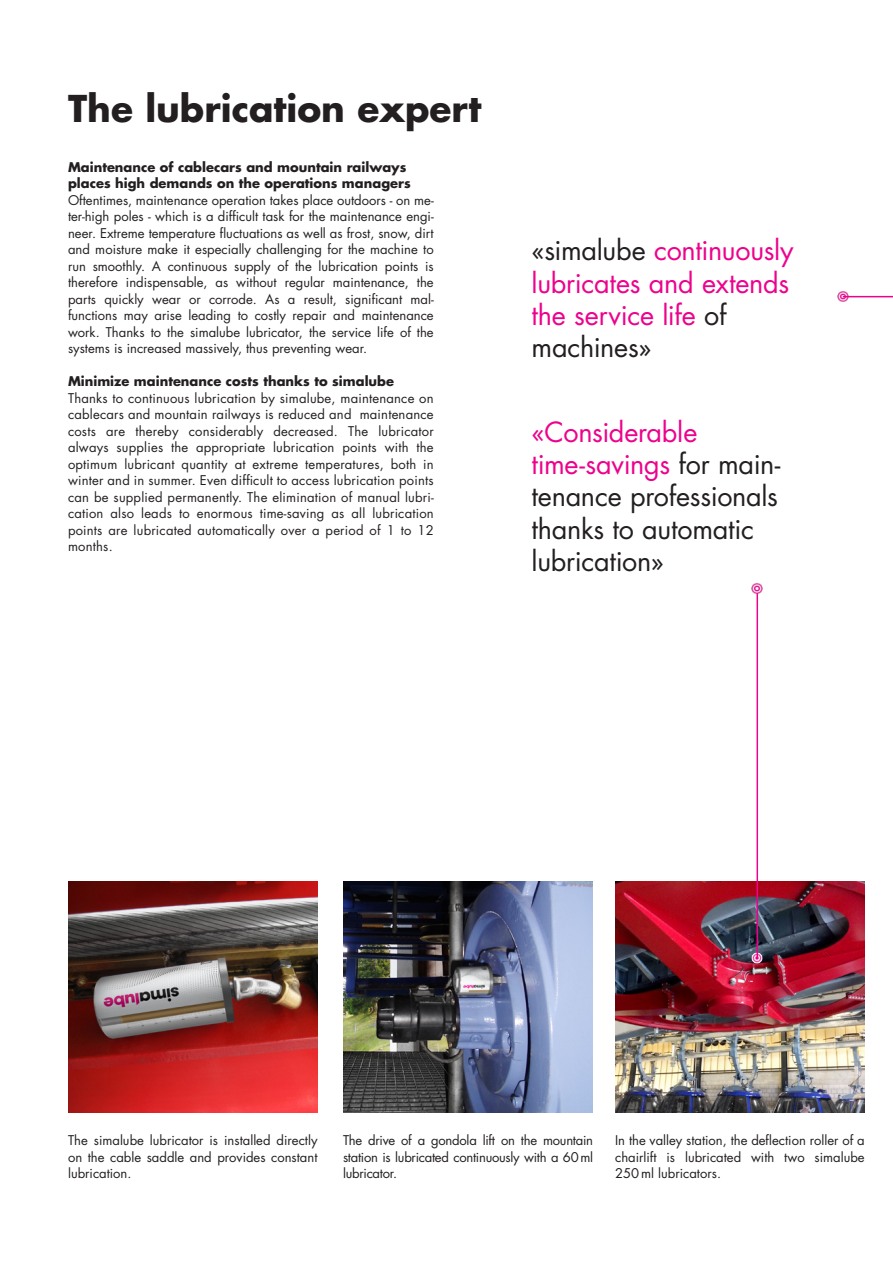
<style>
.page{position:relative;width:893px;height:1263px;background:#fff}
.page>*{position:absolute;margin:0;border:0;box-sizing:border-box;transform-origin:0 0}
._02_Headline_Bold{font:700 36px "Futura Std";color:#231f20}
._02_Titel_Inhalt_Aus{font:27px/32.4px "Futura Std";letter-spacing:-.01em;color:#231f20}
._02_Titel_Inhalt_Aus-2{font:27px/32.4px "Futura Std";letter-spacing:-.01em;color:#ed028c}
._02_Lauftext{font:13.05px/16.5px "Futura Std";color:#231f20;text-align:justify}
._02_Lauftext_Titelei{font:700 13.05px/16.5px "Futura Std";color:#231f20}
.s1{color:#231f20}
.s2{color:#ed028c}
</style>
<div class="page">
<img style="left:343px;top:881px;width:249px;height:231px">
<img style="left:68px;top:881px;width:249px;height:231px">
<img style="left:615px;top:881px;width:250px;height:231px">
<img style="left:837px;top:291px;width:12px;height:11px">
<img style="left:748px;top:949px;width:19px;height:18px">
<svg style="left:841px;top:295px;width:52px;height:7px"></svg>
<hr style="left:756px;top:588px;width:2px;height:370px;background:#ed028c">
<img style="left:751px;top:583px;width:12px;height:15px">
<p class="_02_Headline_Bold" style="left:68px;top:85px;width:415px">The lubrication expert</p>
<p class="_02_Lauftext_Titelei" style="left:68px;top:158px;width:344px">Maintenance of cablecars and mountain railways places high demands on the operations managers</p>
<p class="_02_Lauftext" style="left:68px;top:192px;width:367px">Oftentimes, maintenance operation takes place outdoors - on me&shy;ter-high poles - which is a difficult task for the maintenance engi&shy;neer. Extreme temperature fluctuations as well as frost, snow, dirt and moisture make it especially challenging for the machine to run smoothly. A continuous supply of the lubrication points is therefore indispensable, as without regular maintenance, the parts quickly wear or corrode. As a result, significant mal&shy;functions may arise leading to costly repair and maintenance work. Thanks to the simalube lubricator, the service life of the systems is increased massively, thus preventing wear.</p>
<p class="_02_Lauftext_Titelei" style="left:68px;top:373px;width:328px">Minimize maintenance costs thanks to simalube</p>
<p class="_02_Lauftext" style="left:68px;top:390px;width:367px">Thanks to continuous lubrication by simalube, maintenance on cablecars and mountain railways is reduced and maintenance costs are thereby considerably decreased. The lubricator always supplies the appropriate lubrication points with the optimum lubricant quantity at extreme temperatures, both in winter and in summer. Even difficult to access lubrication points can be supplied permanently. The elimination of manual lubri&shy;cation also leads to enormous time-saving as all lubrication points are lubricated automatically over a period of 1 to 12 months.</p>
<p class="_02_Titel_Inhalt_Aus-2" style="left:531px;top:234px;width:264px"><span class="s1">«simalube</span> continuously lubricates and extends the service life <span class="s1">of machines»</span></p>
<p class="_02_Titel_Inhalt_Aus" style="left:531px;top:416px;width:250px"><span class="s2">«Considerable time-savings</span> for main&shy;tenance professionals thanks to automatic lubrication»</p>
<p class="_02_Lauftext" style="left:68px;top:1132px;width:251px">The simalube lubricator is installed directly on the cable saddle and provides constant lubrication.</p>
<p class="_02_Lauftext" style="left:343px;top:1132px;width:252px">The drive of a gondola lift on the mountain station is lubricated continuously with a 60ml lubricator.</p>
<p class="_02_Lauftext" style="left:615px;top:1132px;width:251px">In the valley station, the deflection roller of a chairlift is lubricated with two simalube 250ml lubricators.</p>
</div>
